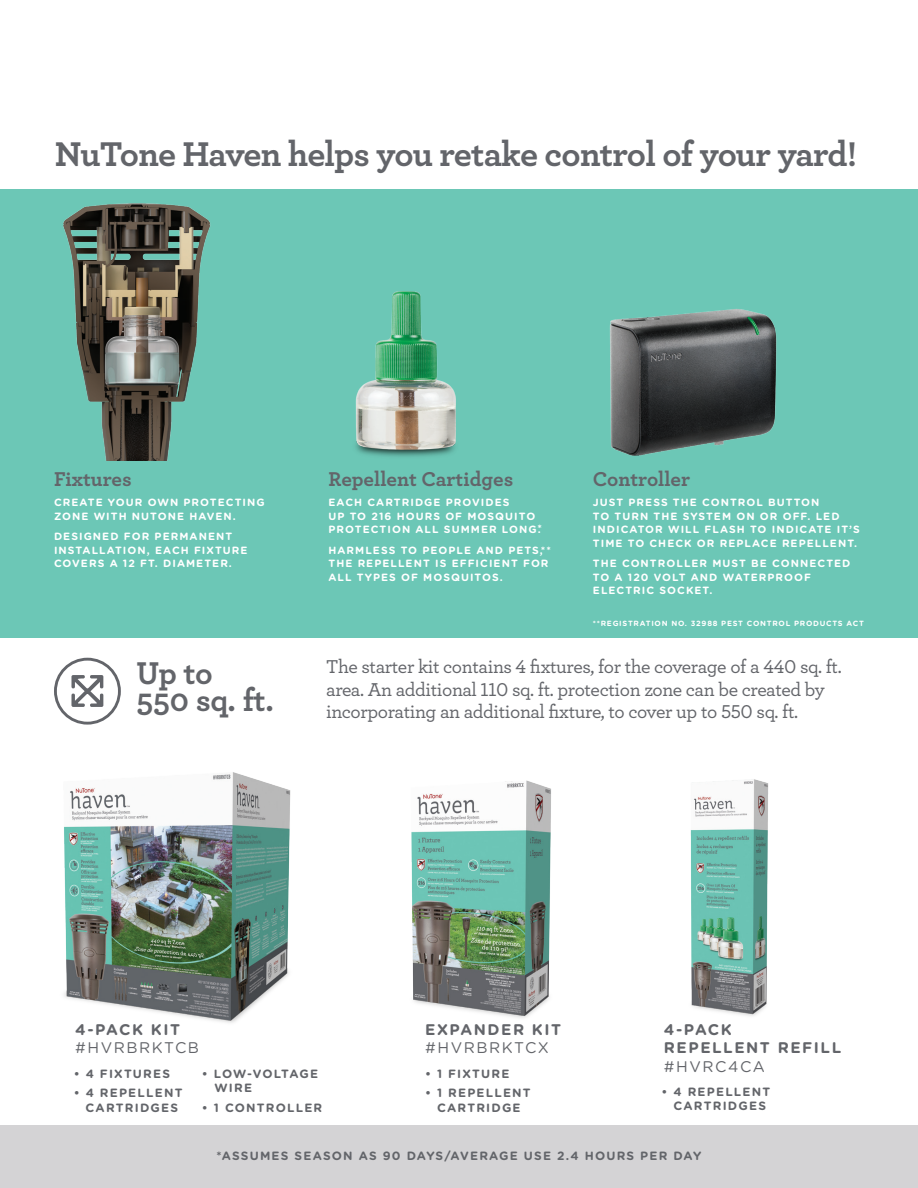
<style>
.page{position:relative;width:918px;height:1188px;background:#fff}
.page>*{position:absolute;margin:0;border:0;box-sizing:border-box;transform-origin:0 0}
.t1{font:700 36px "Archer";letter-spacing:-.025em;color:#63656a}
.t2{font:700 33px/27px "Archer";letter-spacing:-.01em;color:#63656a}
.t3{font:700 21px "Archer";color:#63656a}
.t4{font:19.5px/22.5px "Archer Medium LF";letter-spacing:-.02em;color:#63656a}
.t5{font:700 15.45px "Gotham Rounded";letter-spacing:.1em;color:#63656a}
.t6{font:15.45px "Gotham Rounded";letter-spacing:.1em;color:#63656a}
.t7{font:700 12px "Gotham Rounded";letter-spacing:.1em;color:#63656a}
.t8{font:700 12px "Gotham Rounded";letter-spacing:.075em;color:#63656a}
.t9{font:700 10.5px/13.5px "Gotham Rounded";letter-spacing:.1em;color:#fff}
.t10{font:700 7.5px "Gotham Rounded";letter-spacing:.1em;color:#fff}
</style>
<div class="page">
<div style="left:0;top:189px;width:918px;height:448px;background:#6cc7b6"></div>
<div style="left:0;top:1125px;width:918px;height:63px;background:#d4d3d5"></div>
<img style="left:609px;top:309px;width:168px;height:147px">
<img style="left:355px;top:291px;width:101px;height:166px">
<img style="left:690px;top:779px;width:79px;height:237px">
<img style="left:411px;top:780px;width:140px;height:238px">
<img style="left:64px;top:772px;width:227px;height:251px">
<img style="left:63px;top:203px;width:148px;height:257px">
<svg style="left:54px;top:658px;width:67px;height:67px"></svg>
<p class="t1" style="left:55px;top:132px;width:804px">NuTone Haven helps you retake control of your yard!</p>
<p class="t3" style="left:54px;top:466px;width:79px">Fixtures</p>
<p class="t9" style="left:54px;top:495px;width:212px">CREATE YOUR OWN PROTECTING<br>ZONE WITH NUTONE HAVEN.</p>
<p class="t9" style="left:54px;top:529px;width:195px">DESIGNED FOR PERMANENT<br>INSTALLATION, EACH FIXTURE<br>COVERS A 12 FT. DIAMETER.</p>
<p class="t2" style="left:137px;top:659px;width:139px">Up to<br>550 sq. ft.</p>
<p class="t3" style="left:328px;top:466px;width:186px">Repellent Cartidges</p>
<p class="t9" style="left:328px;top:495px;width:215px">EACH CARTRIDGE PROVIDES<br>UP TO 216 HOURS OF MOSQUITO<br>PROTECTION ALL SUMMER LONG.*</p>
<p class="t9" style="left:328px;top:543px;width:224px">HARMLESS TO PEOPLE AND PETS,**<br>THE REPELLENT IS EFFICIENT FOR<br>ALL TYPES OF MOSQUITOS.</p>
<p class="t3" style="left:593px;top:466px;width:99px">Controller</p>
<p class="t9" style="left:593px;top:495px;width:269px">JUST PRESS THE CONTROL BUTTON<br>TO TURN THE SYSTEM ON OR OFF. LED INDICATOR WILL FLASH TO INDICATE IT’S TIME TO CHECK OR REPLACE REPELLENT.</p>
<p class="t9" style="left:593px;top:556px;width:259px">THE CONTROLLER MUST BE CONNECTED<br>TO A 120 VOLT AND WATERPROOF<br>ELECTRIC SOCKET.</p>
<p class="t10" style="left:593px;top:618px;width:273px">**REGISTRATION NO. 32988 PEST CONTROL PRODUCTS ACT</p>
<p class="t4" style="left:326px;top:655px;width:517px">The starter kit contains 4 fixtures, for the coverage of a 440 sq. ft. area. An additional 110 sq. ft. protection zone can be created by incorporating an additional fixture, to cover up to 550 sq. ft.</p>
<p class="t5" style="left:75px;top:1018px;width:106px">4-PACK KIT</p>
<p class="t6" style="left:75px;top:1037px;width:125px">#HVRBRKTCB</p>
<p class="t7" style="left:74px;top:1065px;width:98px">• 4 FIXTURES</p>
<p class="t7" style="left:74px;top:1084px;width:110px">• 4 REPELLENT</p>
<p class="t7" style="left:86px;top:1099px;width:94px">CARTRIDGES</p>
<p class="t8" style="left:202px;top:1065px;width:118px">• LOW-VOLTAGE</p>
<p class="t7" style="left:215px;top:1079px;width:39px">WIRE</p>
<p class="t7" style="left:202px;top:1099px;width:122px">• 1 CONTROLLER</p>
<p class="t5" style="left:425px;top:1018px;width:138px">EXPANDER KIT</p>
<p class="t6" style="left:425px;top:1037px;width:125px">#HVRBRKTCX</p>
<p class="t7" style="left:425px;top:1065px;width:86px">• 1 FIXTURE</p>
<p class="t7" style="left:425px;top:1084px;width:107px">• 1 REPELLENT</p>
<p class="t7" style="left:437px;top:1099px;width:85px">CARTRIDGE</p>
<p class="t5" style="left:664px;top:1018px;width:69px">4-PACK</p>
<p class="t5" style="left:664px;top:1036px;width:179px">REPELLENT REFILL</p>
<p class="t6" style="left:664px;top:1056px;width:103px">#HVRC4CA</p>
<p class="t7" style="left:662px;top:1083px;width:110px">• 4 REPELLENT</p>
<p class="t7" style="left:674px;top:1097px;width:94px">CARTRIDGES</p>
<p class="t7" style="left:217px;top:1147px;width:486px">*ASSUMES SEASON AS 90 DAYS/AVERAGE USE 2.4 HOURS PER DAY</p>
</div>
